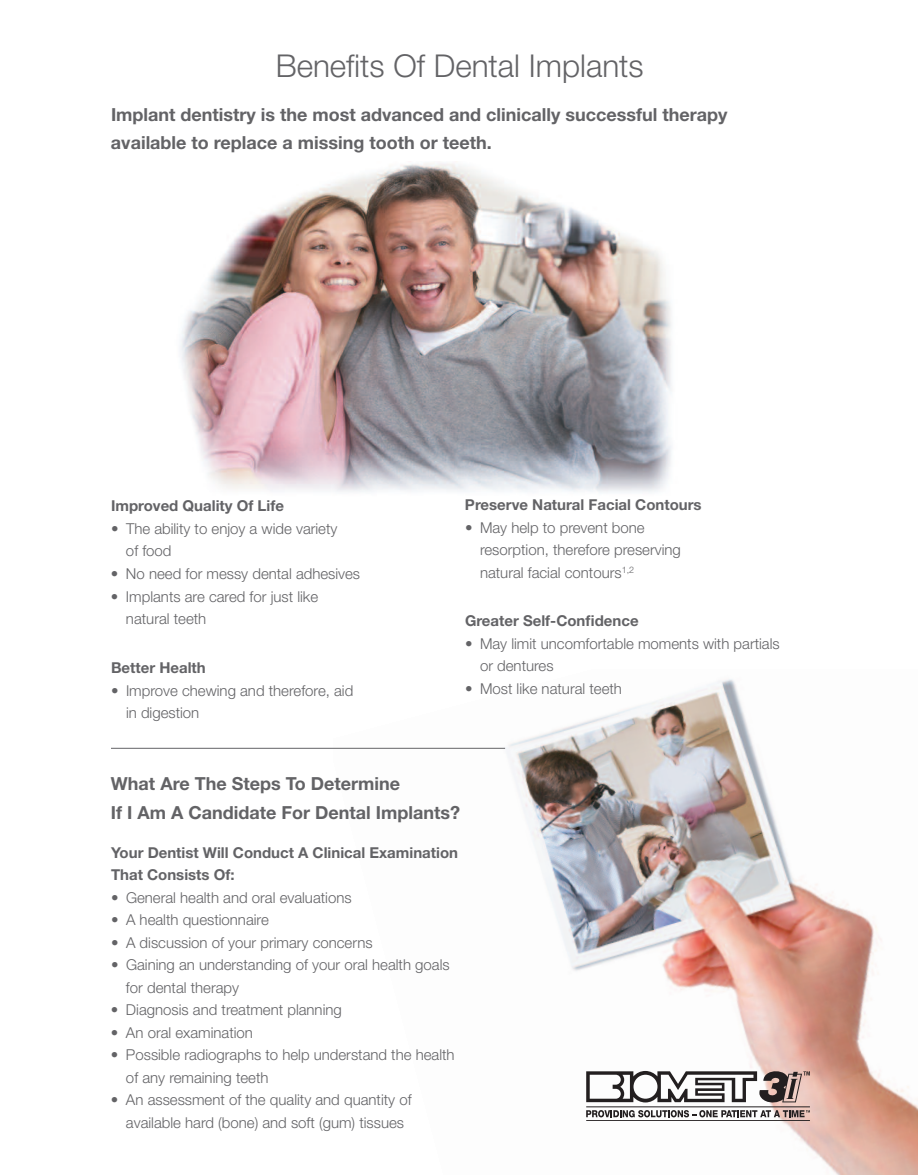
<style>
.page{position:relative;width:918px;height:1175px;background:#fff}
.page>*{position:absolute;margin:0;border:0;box-sizing:border-box;transform-origin:0 0}
.t1{font:300 31.5px "Helvetica Neue LT Std";color:#636366}
.t2{font:700 18px/28.5px "Helvetica Neue LT Std";color:#636366}
.t3{font:300 15px/22.5px "Helvetica Neue LT Std";color:#636366}
.t4{font:700 15px/22.5px "Helvetica Neue LT Std";color:#636366}
</style>
<div class="page">
<img style="left:334px;top:679px;width:584px;height:495px">
<img style="left:180px;top:163px;width:492px;height:330px">
<hr style="left:111px;top:748px;width:394px;height:1px;background:#636366">
<svg style="left:586px;top:1070px;width:224px;height:33px"></svg>
<svg style="left:586px;top:1110px;width:224px;height:7px"></svg>
<hr style="left:586px;top:1106px;width:224px;height:1px;background:#231f20">
<hr style="left:586px;top:1120px;width:224px;height:1px;background:#231f20">
<h1 class="t1" style="left:276px;top:54px;width:370px">Benefits Of Dental Implants</h1>
<p class="t2" style="left:111px;top:102px;width:618px">Implant dentistry is the most advanced and clinically successful therapy available to replace a missing tooth or teeth.</p>
<p class="t4" style="left:111px;top:496px;width:175px">Improved Quality Of Life</p>
<p class="t3" style="left:126px;top:519px;width:213px;text-indent:-15px">• The ability to enjoy a wide variety of food</p>
<p class="t3" style="left:111px;top:564px;width:251px">• No need for messy dental adhesives</p>
<p class="t3" style="left:126px;top:586px;width:194px;text-indent:-15px">• Implants are cared for just like natural teeth</p>
<p class="t4" style="left:111px;top:658px;width:96px">Better Health</p>
<p class="t3" style="left:126px;top:680px;width:229px;text-indent:-15px">• Improve chewing and therefore, aid in digestion</p>
<p class="t4" style="left:465px;top:495px;width:238px">Preserve Natural Facial Contours</p>
<p class="t3" style="left:480px;top:518px;width:202px;text-indent:-15px">• May help to prevent bone resorption, therefore preserving natural facial contours<sup>1,2</sup></p>
<p class="t4" style="left:465px;top:611px;width:175px">Greater Self-Confidence</p>
<p class="t3" style="left:480px;top:633px;width:301px;text-indent:-15px">• May limit uncomfortable moments with partials or dentures</p>
<p class="t3" style="left:465px;top:678px;width:158px">• Most like natural teeth</p>
<p class="t2" style="left:111px;top:771px;width:351px">What Are The Steps To Determine<br>If I Am A Candidate For Dental Implants?</p>
<p class="t4" style="left:111px;top:842px;width:349px">Your Dentist Will Conduct A Clinical Examination<br>That Consists Of:</p>
<p class="t3" style="left:111px;top:887px;width:242px">• General health and oral evaluations</p>
<p class="t3" style="left:111px;top:910px;width:159px">• A health questionnaire</p>
<p class="t3" style="left:111px;top:932px;width:263px">• A discussion of your primary concerns</p>
<p class="t3" style="left:126px;top:955px;width:325px;text-indent:-15px">• Gaining an understanding of your oral health goals for dental therapy</p>
<p class="t3" style="left:111px;top:1000px;width:232px">• Diagnosis and treatment planning</p>
<p class="t3" style="left:111px;top:1022px;width:143px">• An oral examination</p>
<p class="t3" style="left:126px;top:1045px;width:330px;text-indent:-15px">• Possible radiographs to help understand the health of any remaining teeth</p>
<p class="t3" style="left:111px;top:1090px;width:302px;text-align:center">• An assessment of the quality and quantity of available hard (bone) and soft (gum) tissues</p>
</div>
